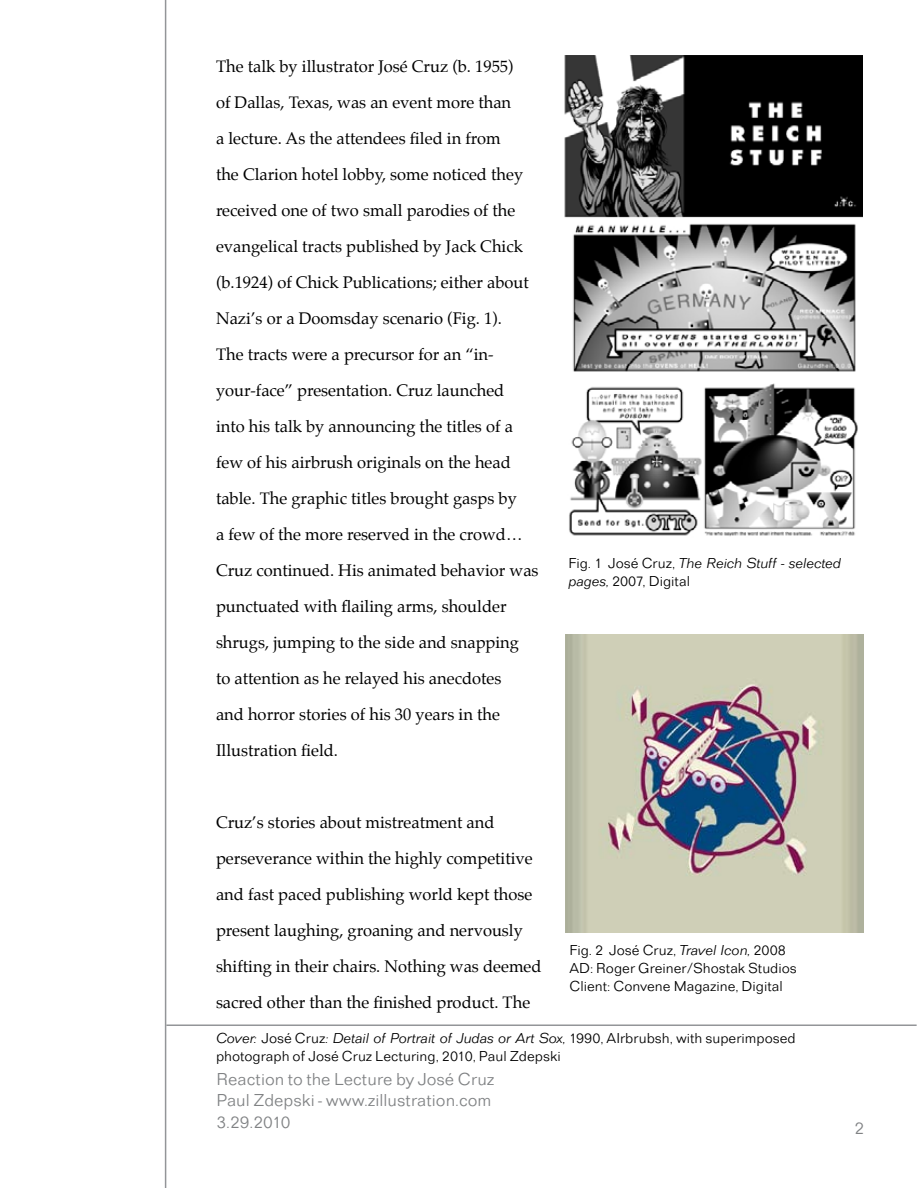
<style>
.page{position:relative;width:918px;height:1188px;background:#fff}
.page>*{position:absolute;margin:0;border:0;box-sizing:border-box;transform-origin:0 0}
.t1{font:18px/21.6px "Folio T Ligh";color:#808284}
.t2{font:16.5px/36px "Palatino";color:#010101}
.t3{font:15px/18px "Folio T Ligh";color:#010101}
.t4{font:15px "Folio T Ligh Ital";color:#010101}
.s1{font-family:"Folio T Ligh"}
.s2{font-family:"Folio T Ligh Ital"}
</style>
<div class="page">
<hr style="left:165px;top:0;width:1px;height:1188px;background:#939598">
<hr style="left:166px;top:1024px;width:751px;height:2px;background:#939598">
<img style="left:565px;top:55px;width:297px;height:481px">
<img style="left:566px;top:634px;width:298px;height:299px">
<p class="t2" style="left:216px;top:48px;width:324px">The talk by illustrator José Cruz (b. 1955)<br>of Dallas, Texas, was an event more than<br>a lecture. As the attendees filed in from<br>the Clarion hotel lobby, some noticed they received one of two small parodies of the evangelical tracts published by Jack Chick (b.1924) of Chick Publications; either about Nazi’s or a Doomsday scenario (Fig. 1).<br>The tracts were a precursor for an “in&shy;your-face” presentation. Cruz launched<br>into his talk by announcing the titles of a few of his airbrush originals on the head table. The graphic titles brought gasps by<br>a few of the more reserved in the crowd… Cruz continued. His animated behavior was punctuated with flailing arms, shoulder shrugs, jumping to the side and snapping<br>to attention as he relayed his anecdotes<br>and horror stories of his 30 years in the Illustration field.</p>
<p class="t4" style="left:568px;top:555px;width:274px"><span class="s1">Fig. 1 José Cruz,</span> The Reich Stuff - selected</p>
<p class="t3" style="left:568px;top:572px;width:123px"><span class="s2">pages,</span> 2007, Digital</p>
<p class="t2" style="left:216px;top:804px;width:327px">Cruz’s stories about mistreatment and perseverance within the highly competitive and fast paced publishing world kept those present laughing, groaning and nervously shifting in their chairs. Nothing was deemed sacred other than the finished product. The</p>
<p class="t3" style="left:569px;top:940px;width:229px">Fig. 2 José Cruz, <span class="s2">Travel Icon,</span> 2008<br>AD: Roger Greiner/Shostak Studios<br>Client: Convene Magazine, Digital</p>
<p class="t4" style="left:216px;top:1030px;width:581px">Cover: <span class="s1">José Cruz</span>: Detail of Portrait of Judas or Art Sox, <span class="s1">1990, AIrbrubsh, with superimposed</span></p>
<p class="t3" style="left:216px;top:1047px;width:346px">photograph of José Cruz Lecturing, 2010, Paul Zdepski</p>
<p class="t1" style="left:217px;top:1068px;width:279px">Reaction to the Lecture by José Cruz<br>Paul Zdepski - www.zillustration.com<br>3.29.2010</p>
<p class="t1" style="left:854px;top:1117px;width:11px">2</p>
</div>
